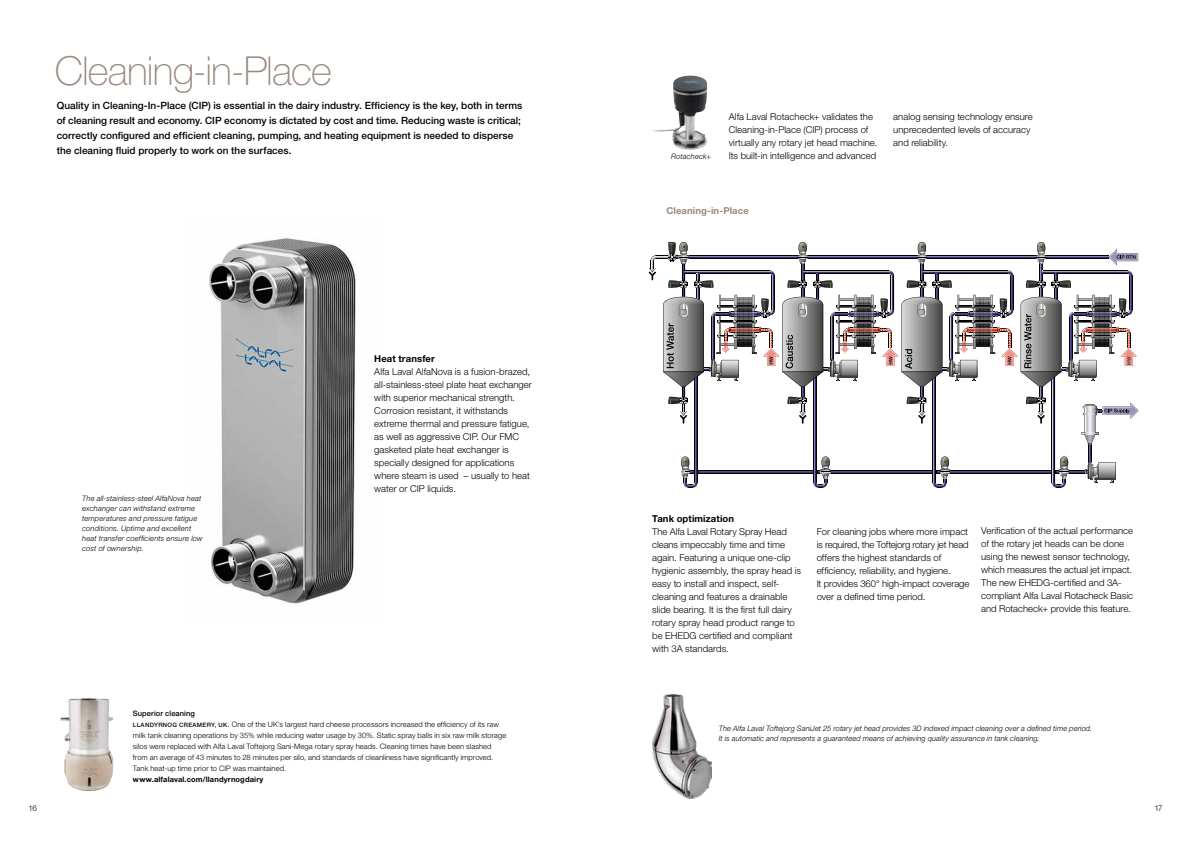
<style>
.page{position:relative;width:1191px;height:842px;background:#fff}
.page>*{position:absolute;margin:0;border:0;box-sizing:border-box;transform-origin:0 0}
.t1{font:100 40px "Helvetica Neue LT Std";letter-spacing:-.025em;color:#9a897e}
.t2{font:500 10px/15px "Helvetica Neue LT Std";color:#000}
.t3{font:300 9.5px/13px "Helvetica Neue LT Std";letter-spacing:.005em;color:#000}
.t4{font:700 9.5px "Helvetica Neue LT Std";letter-spacing:.01em;color:#000}
.t5{font:700 9.5px "Helvetica Neue LT Std";letter-spacing:.01em;color:#9a897e}
.t6{font:300 8px "Helvetica Neue LT Std";color:#000}
.t7{font:300 7.5px/11px "Helvetica Neue LT Std";letter-spacing:.01em;color:#000}
.t8{font:italic 300 7.5px/10px "Helvetica Neue LT Std";letter-spacing:.015em;color:#000}
.t9{font:700 7.5px "Helvetica Neue LT Std";letter-spacing:.02em;color:#000}
.t10{font:500 4.9px "Helvetica Neue LT Std";color:#000}
.s1{font-weight:500}
.s2{font-weight:500;font-size:6px}
</style>
<div class="page">
<img style="left:209px;top:238px;width:147px;height:366px">
<img style="left:652px;top:694px;width:59px;height:105px">
<img style="left:60px;top:698px;width:53px;height:93px">
<hr style="left:816px;top:274px;width:3px;height:34px;background:#4b3879">
<hr style="left:816px;top:274px;width:1px;height:34px;background:#000">
<hr style="left:818px;top:274px;width:1px;height:34px;background:#000">
<svg style="left:936px;top:274px;width:2px;height:21px"></svg>
<hr style="left:935px;top:274px;width:1px;height:34px;background:#000">
<hr style="left:938px;top:274px;width:1px;height:34px;background:#000">
<svg style="left:1055px;top:274px;width:2px;height:21px"></svg>
<hr style="left:1054px;top:274px;width:1px;height:34px;background:#000">
<hr style="left:1057px;top:274px;width:1px;height:34px;background:#000">
<svg style="left:688px;top:256px;width:420px;height:2px"></svg>
<hr style="left:675px;top:255px;width:433px;height:1px;background:#000">
<hr style="left:675px;top:258px;width:433px;height:1px;background:#000">
<svg style="left:1040px;top:264px;width:2px;height:31px"></svg>
<hr style="left:1039px;top:264px;width:1px;height:33px;background:#000">
<hr style="left:1042px;top:264px;width:1px;height:33px;background:#000">
<hr style="left:1042px;top:271px;width:85px;height:3px;background:#3f2f73">
<hr style="left:1042px;top:273px;width:85px;height:1px;background:#000">
<hr style="left:1042px;top:271px;width:85px;height:1px;background:#000">
<svg style="left:1130px;top:275px;width:2px;height:20px"></svg>
<hr style="left:1132px;top:275px;width:1px;height:35px;background:#000">
<hr style="left:1129px;top:275px;width:1px;height:35px;background:#000">
<svg style="left:1127px;top:271px;width:5px;height:4px"></svg>
<svg style="left:921px;top:264px;width:2px;height:31px"></svg>
<hr style="left:920px;top:264px;width:1px;height:33px;background:#000">
<hr style="left:923px;top:264px;width:1px;height:33px;background:#000">
<hr style="left:923px;top:271px;width:85px;height:3px;background:#3f2f73">
<hr style="left:923px;top:273px;width:85px;height:1px;background:#000">
<hr style="left:923px;top:271px;width:85px;height:1px;background:#000">
<hr style="left:1010px;top:275px;width:3px;height:35px;background:#5c4985">
<hr style="left:1012px;top:275px;width:1px;height:35px;background:#000">
<hr style="left:1010px;top:275px;width:1px;height:35px;background:#000">
<svg style="left:1008px;top:271px;width:5px;height:4px"></svg>
<svg style="left:802px;top:264px;width:2px;height:31px"></svg>
<hr style="left:801px;top:264px;width:1px;height:33px;background:#000">
<hr style="left:804px;top:264px;width:1px;height:33px;background:#000">
<hr style="left:804px;top:271px;width:85px;height:3px;background:#3f2f73">
<hr style="left:804px;top:273px;width:85px;height:1px;background:#000">
<hr style="left:804px;top:271px;width:85px;height:1px;background:#000">
<svg style="left:891px;top:275px;width:2px;height:20px"></svg>
<hr style="left:893px;top:275px;width:1px;height:35px;background:#000">
<hr style="left:890px;top:275px;width:1px;height:35px;background:#000">
<svg style="left:889px;top:271px;width:5px;height:4px"></svg>
<hr style="left:682px;top:264px;width:3px;height:33px;background:#4f3c7c">
<hr style="left:682px;top:264px;width:1px;height:33px;background:#000">
<hr style="left:684px;top:264px;width:1px;height:33px;background:#000">
<hr style="left:685px;top:271px;width:85px;height:3px;background:#3f2f73">
<hr style="left:685px;top:273px;width:85px;height:1px;background:#000">
<hr style="left:685px;top:271px;width:85px;height:1px;background:#000">
<svg style="left:697px;top:274px;width:2px;height:21px"></svg>
<hr style="left:696px;top:274px;width:1px;height:34px;background:#000">
<hr style="left:699px;top:274px;width:1px;height:34px;background:#000">
<svg style="left:772px;top:275px;width:2px;height:20px"></svg>
<hr style="left:774px;top:275px;width:1px;height:35px;background:#000">
<hr style="left:771px;top:275px;width:1px;height:35px;background:#000">
<svg style="left:770px;top:271px;width:5px;height:4px"></svg>
<svg style="left:694px;top:280px;width:19px;height:8px"></svg>
<svg style="left:787px;top:280px;width:20px;height:8px"></svg>
<svg style="left:813px;top:280px;width:19px;height:8px"></svg>
<svg style="left:906px;top:280px;width:20px;height:8px"></svg>
<svg style="left:932px;top:280px;width:19px;height:8px"></svg>
<svg style="left:1026px;top:280px;width:19px;height:8px"></svg>
<svg style="left:1051px;top:280px;width:20px;height:8px"></svg>
<svg style="left:798px;top:242px;width:9px;height:22px"></svg>
<svg style="left:917px;top:242px;width:9px;height:22px"></svg>
<svg style="left:1036px;top:242px;width:10px;height:22px"></svg>
<svg style="left:648px;top:242px;width:40px;height:46px"></svg>
<svg style="left:1108px;top:249px;width:30px;height:16px"></svg>
<svg style="left:663px;top:295px;width:475px;height:193px"></svg>
<img style="left:653px;top:75px;width:54px;height:75px">
<h1 class="t1" style="left:55px;top:48px;width:278px">Cleaning-in-Place</h1>
<p class="t2" style="left:57px;top:98px;width:467px">Quality in Cleaning-In-Place (CIP) is essential in the dairy industry. Efficiency is the key, both in terms of cleaning result and economy. CIP economy is dictated by cost and time. Reducing waste is critical; correctly configured and efficient cleaning, pumping, and heating equipment is needed to disperse the cleaning fluid properly to work on the surfaces.</p>
<p class="t8" style="left:82px;top:494px;width:122px">The all-stainless-steel AlfaNova heat exchanger can withstand extreme temperatures and pressure fatigue conditions. Uptime and excellent heat transfer coefficients ensure low cost of ownership.</p>
<p class="t4" style="left:374px;top:352px;width:62px">Heat transfer</p>
<p class="t3" style="left:374px;top:364px;width:159px">Alfa Laval AlfaNova is a fusion-brazed, all-stainless-steel plate heat exchanger with superior mechanical strength.<br>Corrosion resistant, it withstands extreme thermal and pressure fatigue, as well as aggressive CIP. Our FMC gasketed plate heat exchanger is specially designed for applications where steam is used – usually to heat water or CIP liquids.</p>
<p class="t7" style="left:133px;top:707px;width:375px"><span class="s1">Superior cleaning<br></span><span class="s2">LLANDYRNOG CREAMERY, UK.</span> One of the UK’s largest hard cheese processors increased the efficiency of its raw milk tank cleaning operations by 35% while reducing water usage by 30%. Static spray balls in six raw milk storage silos were replaced with Alfa Laval Toftejorg Sani-Mega rotary spray heads. Cleaning times have been slashed from an average of 43 minutes to 28 minutes per silo, and standards of cleanliness have significantly improved.<br>Tank heat-up time prior to CIP was maintained.</p>
<p class="t9" style="left:133px;top:774px;width:132px">www.alfalaval.com/llandyrnogdairy</p>
<p class="t8" style="left:671px;top:151px;width:41px">Rotacheck+</p>
<p class="t3" style="left:728px;top:110px;width:150px">Alfa Laval Rotacheck+ validates the Cleaning-in-Place (CIP) process of virtually any rotary jet head machine.<br>Its built-in intelligence and advanced</p>
<p class="t3" style="left:893px;top:110px;width:141px">analog sensing technology ensure unprecedented levels of accuracy and reliability.</p>
<p class="t5" style="left:666px;top:205px;width:84px">Cleaning-in-Place</p>
<p class="t10" style="left:1126px;top:365px;width:10px;rotate:-90deg">HW</p>
<p class="t4" style="left:652px;top:512px;width:83px">Tank optimization</p>
<p class="t3" style="left:652px;top:524px;width:150px">The Alfa Laval Rotary Spray Head cleans impeccably time and time again. Featuring a unique one-clip hygienic assembly, the spray head is easy to install and inspect, self&shy;cleaning and features a drainable slide bearing. It is the first full dairy rotary spray head product range to be EHEDG certified and compliant with 3A standards.</p>
<p class="t3" style="left:816px;top:524px;width:154px">For cleaning jobs where more impact is required, the Toftejorg rotary jet head offers the highest standards of efficiency, reliability, and hygiene.<br>It provides 360° high-impact coverage over a defined time period.</p>
<p class="t3" style="left:981px;top:524px;width:153px">Verification of the actual performance of the rotary jet heads can be done using the newest sensor technology, which measures the actual jet impact.<br>The new EHEDG-certified and 3A&shy;compliant Alfa Laval Rotacheck Basic and Rotacheck+ provide this feature.</p>
<p class="t8" style="left:719px;top:723px;width:375px">The Alfa Laval Toftejorg SaniJet 25 rotary jet head provides 3D indexed impact cleaning over a defined time period.<br>It is automatic and represents a guaranteed means of achieving quality assurance in tank cleaning.</p>
<p class="t6" style="left:28px;top:803px;width:10px">16</p>
<p class="t6" style="left:1154px;top:803px;width:10px">17</p>
</div>
